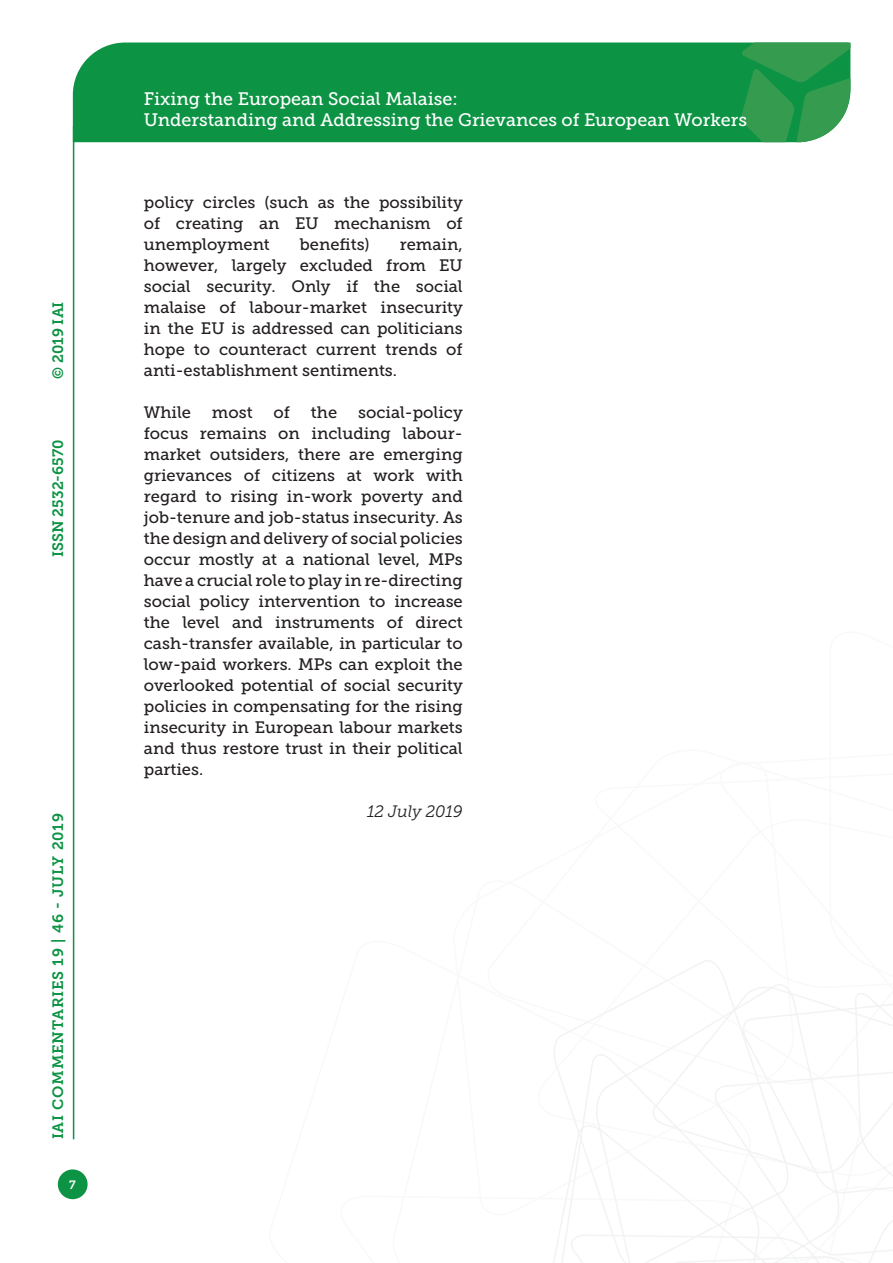
<style>
.page{position:relative;width:893px;height:1263px;background:#fff}
.page>*{position:absolute;margin:0;border:0;box-sizing:border-box;transform-origin:0 0}
.t1{font:18px/21.6px "Museo Slab 500";color:#fff}
.Testo{font:16.5px/21px "Museo Slab 500";color:#231f20;text-align:justify}
.Testo-2{font:italic 16.5px "Museo Slab 300";color:#231f20}
.t2{font:15px "Museo Slab 700";letter-spacing:.05em;color:#0d9344}
.t3{font:15px "Museo Slab 700";color:#0d9344}
.t4{font:12px "Museo Slab 700";color:#fff}
</style>
<div class="page">
<svg style="left:553px;top:960px;width:340px;height:303px"></svg>
<div style="left:73px;top:43px;width:668px;height:99px;background:#0d9344"></div>
<svg style="left:741px;top:43px;width:109px;height:99px;background:#339d54"></svg>
<div style="left:58px;top:1169px;width:30px;height:30px;background:#0d9344;border-radius:50%"></div>
<hr style="left:73px;top:126px;width:1px;height:1013px;background:#0d9344">
<p class="t2" style="left:50px;top:379px;width:79px;rotate:-90deg">© 2019 IAI</p>
<p class="t3" style="left:50px;top:557px;width:119px;rotate:-90deg">ISSN 2532-6570</p>
<p class="t2" style="left:50px;top:1139px;width:328px;rotate:-90deg">IAI COMMENTARIES 19 | 46 - JULY 2019</p>
<p class="t4" style="left:69px;top:1178px;width:8px">7</p>
<p class="t1" style="left:144px;top:88px;width:605px">Fixing the European Social Malaise:<br>Understanding and Addressing the Grievances of European Workers</p>
<p class="Testo" style="left:144px;top:192px;width:320px">policy circles (such as the possibility of creating an EU mechanism of unemployment</p>
<p class="Testo" style="left:300px;top:234px;width:71px">benefits)</p>
<p class="Testo" style="left:144px;top:234px;width:320px;text-indent:256px">remain, however, largely excluded from EU social security. Only if the social malaise of labour-market insecurity in the EU is addressed can politicians hope to counteract current trends of anti-establishment sentiments.</p>
<p class="Testo" style="left:144px;top:402px;width:49px">While</p>
<p class="Testo" style="left:212px;top:402px;width:42px">most</p>
<p class="Testo" style="left:274px;top:402px;width:18px">of</p>
<p class="Testo" style="left:311px;top:402px;width:28px">the</p>
<p class="Testo" style="left:144px;top:402px;width:320px;text-indent:214px">social-policy focus remains on including labour&shy;market outsiders, there are emerging grievances of citizens at work with regard to rising in-work poverty and job-tenure and job-status insecurity. As the design and delivery of social policies occur mostly at a national level, MPs have a crucial role to play in re-directing social policy intervention to increase the level and instruments of direct cash-transfer available, in particular to low-paid workers. MPs can exploit the overlooked potential of social security policies in compensating for the rising insecurity in European labour markets and thus restore trust in their political parties.</p>
<p class="Testo-2" style="left:367px;top:802px;width:97px">12 July 2019</p>
</div>
